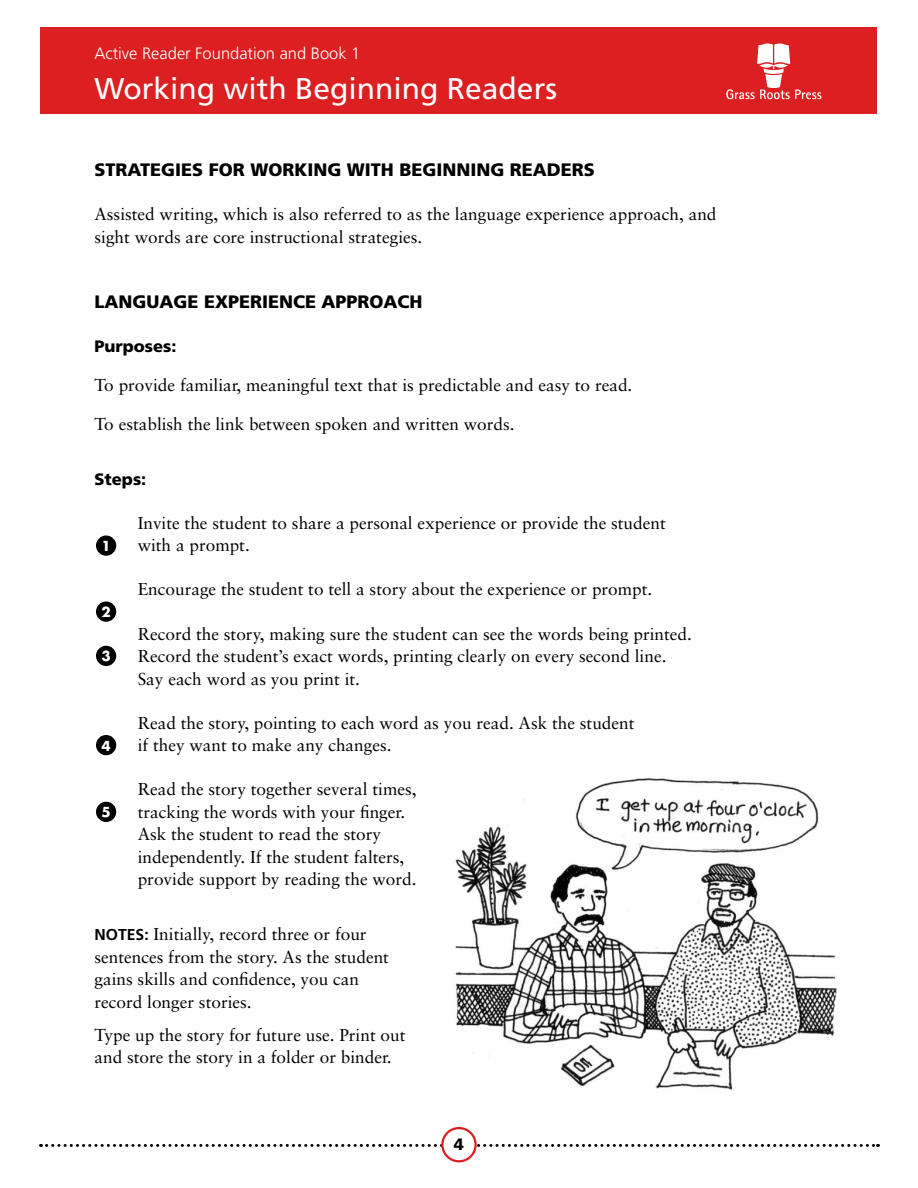
<style>
.page{position:relative;width:918px;height:1188px;background:#fff}
.page>*{position:absolute;margin:0;border:0;box-sizing:border-box;transform-origin:0 0}
.t1{font:30px "Frutiger";color:#fff}
.t2{font:900 18px "Frutiger";color:#000}
.t3{font:17.25px/22.5px "Sabon";color:#000}
.t4{font:300 16.5px "Frutiger";color:#fff}
.t5{font:900 16.5px "Frutiger";color:#000}
.t6{font:700 13.5px "Futura";color:#fff}
.s1{font-family:"Frutiger";font-weight:700;font-size:15.75px}
</style>
<div class="page">
<svg style="left:47px;top:1144px;width:832px;height:3px"></svg>
<div style="left:442px;top:1128px;width:34px;height:33px;background:#fff;border-radius:50%"></div>
<div style="left:441px;top:1127px;width:36px;height:35px;border:2px solid #dc1f21;border-radius:50%"></div>
<div style="left:40px;top:27px;width:838px;height:86px;background:#dc1f21"></div>
<svg style="left:726px;top:44px;width:95px;height:55px"></svg>
<img style="left:455px;top:777px;width:382px;height:313px">
<div style="left:96px;top:536px;width:20px;height:20px;background:#000;border-radius:50%"></div>
<div style="left:96px;top:602px;width:20px;height:20px;background:#000;border-radius:50%"></div>
<div style="left:96px;top:646px;width:20px;height:20px;background:#000;border-radius:50%"></div>
<div style="left:96px;top:735px;width:20px;height:20px;background:#000;border-radius:50%"></div>
<div style="left:96px;top:802px;width:20px;height:20px;background:#000;border-radius:50%"></div>
<p class="t4" style="left:94px;top:44px;width:267px">Active Reader Foundation and Book 1</p>
<h1 class="t1" style="left:94px;top:71px;width:464px">Working with Beginning Readers</h1>
<p class="t2" style="left:94px;top:159px;width:502px">STRATEGIES FOR WORKING WITH BEGINNING READERS</p>
<p class="t3" style="left:94px;top:203px;width:624px">Assisted writing, which is also referred to as the language experience approach, and sight words are core instructional strategies.</p>
<p class="t2" style="left:94px;top:291px;width:240px">LANGUAGE EXPERIENCE APP</p>
<p class="t2" style="left:358px;top:291px;width:67px">ROACH</p>
<p class="t5" style="left:94px;top:337px;width:84px">PURPOSES:</p>
<p class="t3" style="left:94px;top:374px;width:539px">To provide familiar, meaningful text that is predictable and easy to read.</p>
<p class="t3" style="left:94px;top:412px;width:422px">To establish the link between spoken and written words.</p>
<p class="t5" style="left:94px;top:469px;width:53px">STEPS:</p>
<p class="t3" style="left:138px;top:511px;width:530px">Invite the student to share a personal experience or provide the student with a prompt.</p>
<p class="t3" style="left:138px;top:578px;width:516px">Encourage the student to tell a story about the experience or prompt.</p>
<p class="t3" style="left:138px;top:622px;width:556px">Record the story, making sure the student can see the words being printed.<br>Record the student’s exact words, printing clearly on every second line.<br>Say each word as you print it.</p>
<p class="t3" style="left:138px;top:711px;width:498px">Read the story, pointing to each word as you read. Ask the student if they want to make any changes.</p>
<p class="t3" style="left:138px;top:778px;width:280px">Read the story together several times, tracking the words with your finger.<br>Ask the student to read the story independently. If the student falters, provide support by reading the word.</p>
<p class="t3" style="left:94px;top:923px;width:296px"><span class="s1">NOTES:</span> Initially, record three or four sentences from the story. As the student gains skills and confidence, you can record longer stories.</p>
<p class="t3" style="left:95px;top:1023px;width:313px">Type up the story for future use. Print out and store the story in a folder or binder.</p>
<p class="t6" style="left:101px;top:537px;width:11px">1</p>
<p class="t6" style="left:101px;top:603px;width:11px">2</p>
<p class="t6" style="left:101px;top:647px;width:11px">3</p>
<p class="t6" style="left:101px;top:736px;width:11px">4</p>
<p class="t6" style="left:101px;top:803px;width:11px">5</p>
<p class="t5" style="left:454px;top:1134px;width:12px">4</p>
</div>
